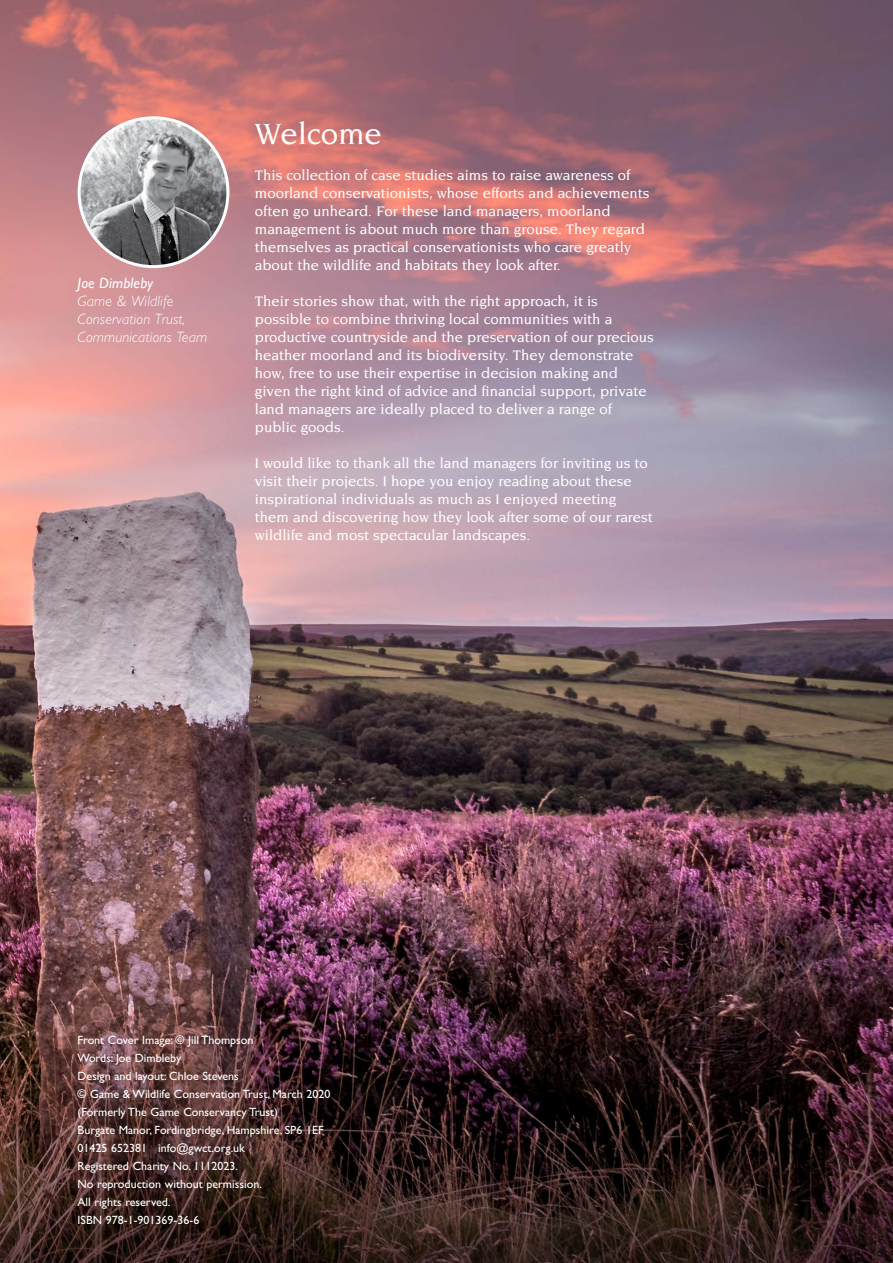
<style>
.page{position:relative;width:893px;height:1263px;background:#fff}
.page>*{position:absolute;margin:0;border:0;box-sizing:border-box;transform-origin:0 0}
.t1{font:500 31.5px "Novarese LT";color:#fff}
.t2{font:500 15px/18px "Novarese LT";color:#fff}
.t3{font:italic 300 15px/18px "Gill Sans";letter-spacing:.01em;color:#fff}
.t4{font:italic 15px "Gill Sans";letter-spacing:.01em;color:#fff}
.t5{font:12px/18px "Gill Sans";color:#fff}
</style>
<div class="page">
<img style="left:0;top:0;width:893px;height:874px">
<img style="left:0;top:874px;width:893px;height:389px">
<img style="left:79px;top:118px;width:149px;height:149px;border-radius:74px">
<div style="left:78px;top:116px;width:151px;height:152px;border:3px solid #fff;border-radius:50%"></div>
<p class="t4" style="left:78px;top:274px;width:77px">Joe Dimbleby</p>
<p class="t3" style="left:78px;top:292px;width:131px">Game &amp; Wildlife<br>Conservation Trust,<br>Communications Team</p>
<h1 class="t1" style="left:255px;top:116px;width:129px">Welcome</h1>
<p class="t2" style="left:255px;top:166px;width:396px">This collection of case studies aims to raise awareness of moorland conservationists, whose efforts and achievements often go unheard. For these land managers, moorland management is about much more than grouse. They regard themselves as practical conservationists who care greatly about the wildlife and habitats they look after.</p>
<p class="t2" style="left:255px;top:292px;width:400px">Their stories show that, with the right approach, it is possible to combine thriving local communities with a productive countryside and the preservation of our precious heather moorland and its biodiversity. They demonstrate how, free to use their expertise in decision making and given the right kind of advice and financial support, private land managers are ideally placed to deliver a range of public goods.</p>
<p class="t2" style="left:255px;top:454px;width:399px">I would like to thank all the land managers for inviting us to visit their projects. I hope you enjoy reading about these inspirational individuals as much as I enjoyed meeting them and discovering how they look after some of our rarest wildlife and most spectacular landscapes.</p>
<p class="t5" style="left:78px;top:1031px;width:254px">Front Cover Image: © Jill Thompson<br>Words: Joe Dimbleby<br>Design and layout: Chloe Stevens<br>© Game &amp; Wildlife Conservation Trust, March 2020 (Formerly The Game Conservancy Trust)<br>Burgate Manor, Fordingbridge, Hampshire, SP6 1EF 01425 652381 info@gwct.org.uk<br>Registered Charity No. 1112023.<br>No reproduction without permission.<br>All rights reserved.<br>ISBN 978-1-901369-36-6</p>
</div>
